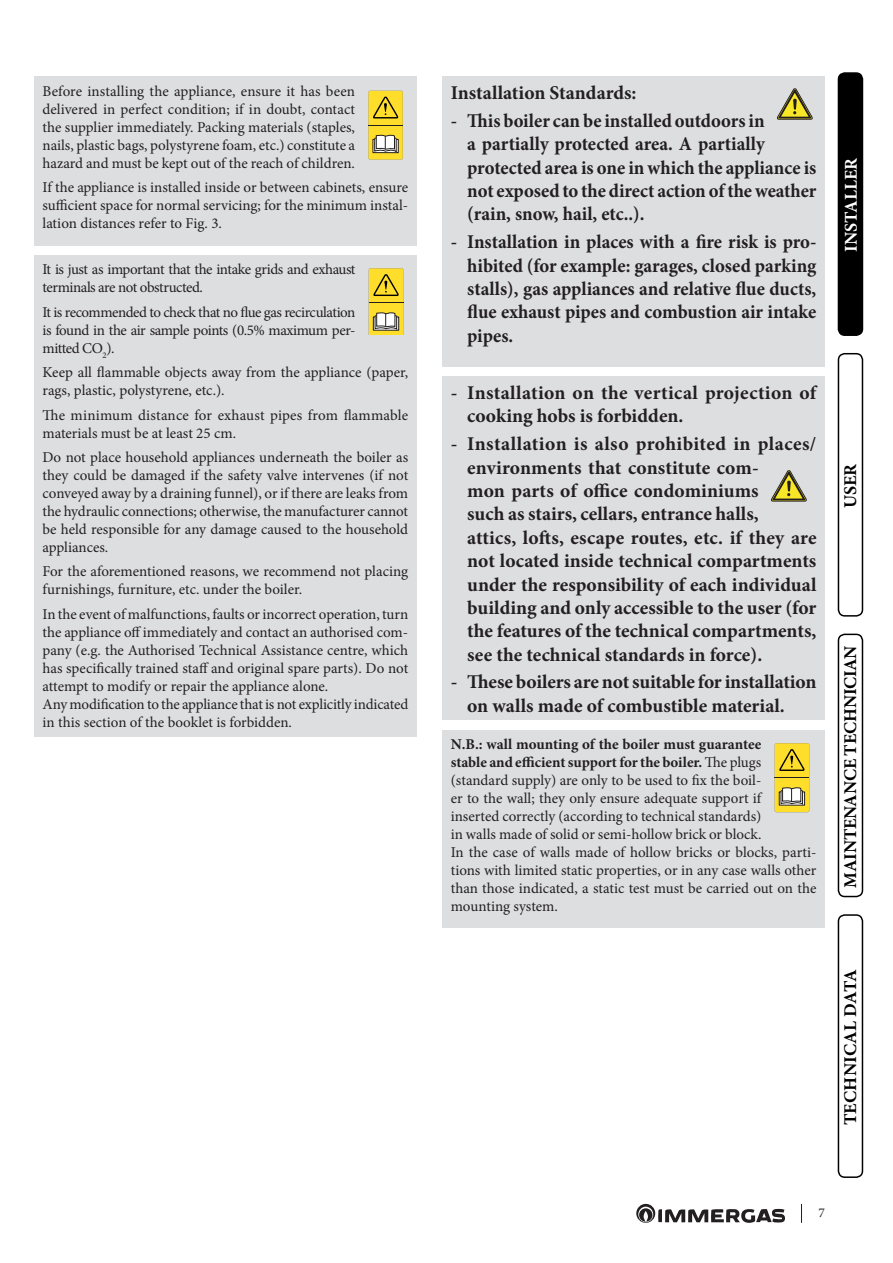
<style>
.page{position:relative;width:893px;height:1263px;background:#fff}
.page>*{position:absolute;margin:0;border:0;box-sizing:border-box;transform-origin:0 0}
.Testo1-ATTENZIONE{font:700 19.5px/23.4px "Minion Pro";color:#231f20}
.Testo1-ATTENZIONE-2{font:700 19.5px/23.4px "Minion Pro";color:#231f20;scale:.96 1}
.t1{font:700 18px "Minion Pro";letter-spacing:-.01em;color:#000}
.t2{font:700 18px "Minion Pro";letter-spacing:.01em;color:#000}
.t3{font:700 18px "Minion Pro";color:#fff}
.Testo_Spazio{font:15px/18px "Minion Pro";letter-spacing:-.005em;color:#231f20;text-align:justify}
.Testo{font:15px/18px "Minion Pro";color:#231f20}
.Testo_Spazio-2{font:15px/18px "Minion Pro";letter-spacing:-.035em;color:#231f20}
.t4{font:13.5px "Minion Pro";color:#231f20}
.s1{font-weight:700}
</style>
<div class="page">
<svg style="left:636px;top:1204px;width:149px;height:19px"></svg>
<svg style="left:801px;top:1204px;width:1px;height:19px"></svg>
<div style="left:838px;top:73px;width:24px;height:262px;background:#000;border-radius:6px"></div>
<div style="left:838px;top:72px;width:25px;height:264px;border:2px solid #000;border-radius:6px"></div>
<div style="left:838px;top:353px;width:25px;height:264px;border:2px solid #000;border-radius:6px"></div>
<div style="left:838px;top:634px;width:25px;height:263px;border:2px solid #000;border-radius:6px"></div>
<div style="left:838px;top:914px;width:25px;height:264px;border:2px solid #000;border-radius:6px"></div>
<div style="left:34px;top:77px;width:383px;height:169px;background:#dddee0"></div>
<svg style="left:368px;top:91px;width:35px;height:69px;background:#dbc342"></svg>
<div style="left:34px;top:255px;width:383px;height:482px;background:#dddee0"></div>
<svg style="left:369px;top:268px;width:34px;height:67px;background:#dcc341"></svg>
<div style="left:442px;top:77px;width:383px;height:290px;background:#dddee0"></div>
<svg style="left:777px;top:89px;width:35px;height:30px"></svg>
<div style="left:442px;top:376px;width:383px;height:344px;background:#dddee0"></div>
<svg style="left:771px;top:470px;width:36px;height:31px"></svg>
<div style="left:442px;top:730px;width:383px;height:197px;background:#dddee0"></div>
<svg style="left:775px;top:743px;width:34px;height:69px;background:#ddc340"></svg>
<p class="Testo_Spazio" style="left:43px;top:82px;width:314px">Before installing the appliance, ensure it has been delivered in perfect condition; if in doubt, contact the supplier immediately. Packing materials (staples, nails, plastic bags, polystyrene foam, etc.) constitute a hazard and must be kept out of the reach of children.</p>
<p class="Testo_Spazio" style="left:43px;top:179px;width:367px">If the appliance is installed inside or between cabinets, ensure sufficient space for normal servicing; for the minimum instal&shy;lation distances refer to Fig. 3.</p>
<p class="Testo_Spazio-2" style="left:43px;top:261px;width:315px">It is just as important that the intake grids and exhaust terminals are not obstructed.</p>
<p class="Testo_Spazio" style="left:43px;top:303px;width:314px">It is recommended to check that no flue gas recirculation is found in the air sample points (0.5% maximum per&shy;mitted CO<sub>2</sub>).</p>
<p class="Testo_Spazio" style="left:43px;top:363px;width:367px">Keep all flammable objects away from the appliance (paper, rags, plastic, polystyrene, etc.).</p>
<p class="Testo_Spazio" style="left:43px;top:406px;width:367px">The minimum distance for exhaust pipes from flammable materials must be at least 25 cm.</p>
<p class="Testo_Spazio" style="left:43px;top:448px;width:367px">Do not place household appliances underneath the boiler as they could be damaged if the safety valve intervenes (if not conveyed away by a draining funnel), or if there are leaks from the hydraulic connections; otherwise, the manufacturer cannot be held responsible for any damage caused to the household appliances.</p>
<p class="Testo_Spazio" style="left:43px;top:562px;width:367px">For the aforementioned reasons, we recommend not placing furnishings, furniture, etc. under the boiler.</p>
<p class="Testo_Spazio" style="left:43px;top:605px;width:367px">In the event of malfunctions, faults or incorrect operation, turn the appliance off immediately and contact an authorised com&shy;pany (e.g. the Authorised Technical Assistance centre, which has specifically trained staff and original spare parts). Do not attempt to modify or repair the appliance alone.</p>
<p class="Testo_Spazio" style="left:43px;top:695px;width:367px">Any modification to the appliance that is not explicitly indicated in this section of the booklet is forbidden.</p>
<p class="Testo1-ATTENZIONE" style="left:451px;top:81px;width:187px">Installation Standards:</p>
<p class="Testo1-ATTENZIONE-2" style="left:467px;top:109px;width:365px;text-indent:-16px">- This boiler can be installed outdoors in<br>a partially protected area. A partially protected area is one in which the appliance is not exposed to the direct action of the weather (rain, snow, hail, etc..).</p>
<p class="Testo1-ATTENZIONE-2" style="left:467px;top:230px;width:365px;text-align:justify;text-indent:-16px">- Installation in places with a fire risk is pro&shy;hibited (for example: garages, closed parking stalls), gas appliances and relative flue ducts, flue exhaust pipes and combustion air intake pipes.</p>
<p class="Testo1-ATTENZIONE" style="left:467px;top:381px;width:351px;text-indent:-16px">- Installation on the vertical projection of cooking hobs is forbidden.</p>
<p class="Testo1-ATTENZIONE" style="left:467px;top:432px;width:351px;text-indent:-16px">- Installation is also prohibited in places/ environments that constitute com-<br>mon parts of office condominiums<br>such as stairs, cellars, entrance halls,<br>attics, lofts, escape routes, etc. if they are not located inside technical compartments under the responsibility of each individual building and only accessible to the user (for the features of the technical compartments, see the technical standards in force).</p>
<p class="Testo1-ATTENZIONE" style="left:467px;top:670px;width:351px;text-indent:-16px">- These boilers are not suitable for installation on walls made of combustible material.</p>
<p class="Testo" style="left:451px;top:735px;width:367px"><span class="s1">N.B.: wall mounting of the boiler must guarantee<br>stable and efficient support for the boiler.</span> The plugs (standard supply) are only to be used to fix the boil-<br>er to the wall; they only ensure adequate support if<br>inserted correctly (according to technical standards)<br>in walls made of solid or semi-hollow brick or block.<br>In the case of walls made of hollow bricks or blocks, parti&shy;tions with limited static properties, or in any case walls other than those indicated, a static test must be carried out on the mounting system.</p>
<p class="t3" style="left:838px;top:252px;width:95px;rotate:-90deg">INSTALLER</p>
<p class="t1" style="left:838px;top:508px;width:46px;rotate:-90deg">USER</p>
<p class="t1" style="left:838px;top:888px;width:243px;rotate:-90deg">MAINTENANCE TECHNICIAN</p>
<p class="t2" style="left:838px;top:1125px;width:157px;rotate:-90deg">TECHNICAL DATA</p>
<p class="t4" style="left:818px;top:1204px;width:8px">7</p>
</div>
